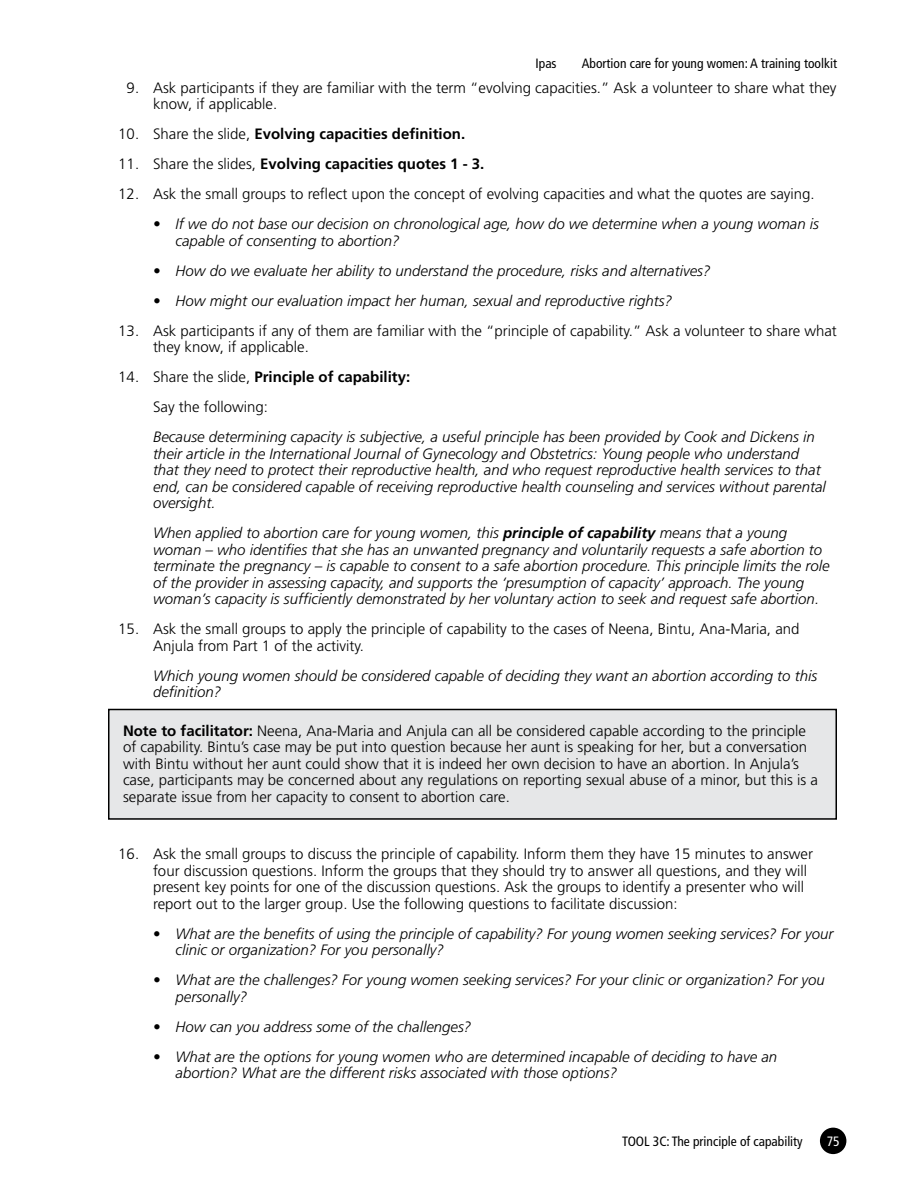
<style>
.page{position:relative;width:918px;height:1188px;background:#fff}
.page>*{position:absolute;margin:0;border:0;box-sizing:border-box;transform-origin:0 0}
.t1{font:italic 300 15px/16.5px "Frutiger";color:#000}
.t2{font:300 15px/16.5px "Frutiger";color:#000}
.t3{font:700 15px "Frutiger";color:#000}
.t4{font:condensed 13.5px "Frutiger";color:#000}
.t5{font:condensed 13.5px "Frutiger";color:#fff}
.s1{font-weight:300}
.s2{font-weight:700}
.s3{font-style:normal}
</style>
<div class="page">
<div style="left:820px;top:1128px;width:26px;height:26px;background:#000;border-radius:50%"></div>
<div style="left:109px;top:710px;width:727px;height:109px;background:#e6e7e8"></div>
<div style="left:108px;top:709px;width:729px;height:111px;border:2px solid #000"></div>
<p class="t4" style="left:536px;top:55px;width:23px">Ipas</p>
<p class="t4" style="left:582px;top:55px;width:257px">Abortion care for young women: A training toolkit</p>
<p class="t2" style="left:153px;top:79px;width:685px;text-indent:-26px">9. Ask participants if they are familiar with the term “evolving capacities.” Ask a volunteer to share what they know, if applicable.</p>
<p class="t3" style="left:118px;top:125px;width:348px"><span class="s1">10. Share the slide,</span> Evolving capacities definition.</p>
<p class="t3" style="left:118px;top:155px;width:368px"><span class="s1">11. Share the slides,</span> Evolving capacities quotes 1 - 3.</p>
<p class="t2" style="left:118px;top:186px;width:698px">12. Ask the small groups to reflect upon the concept of evolving capacities and what the quotes are saying.</p>
<p class="t1" style="left:176px;top:216px;width:645px;text-indent:-22px">• If we do not base our decision on chronological age, how do we determine when a young woman is capable of consenting to abortion?</p>
<p class="t1" style="left:153px;top:262px;width:559px">• How do we evaluate her ability to understand the procedure, risks and alternatives?</p>
<p class="t1" style="left:153px;top:292px;width:521px">• How might our evaluation impact her human, sexual and reproductive rights?</p>
<p class="t2" style="left:153px;top:322px;width:685px;text-indent:-35px">13. Ask participants if any of them are familiar with the “principle of capability.” Ask a volunteer to share what they know, if applicable.</p>
<p class="t2" style="left:153px;top:362px;width:259px;line-height:30px;text-indent:-35px">14. Share the slide, <span class="s2">Principle of capability:<br></span>Say the following:</p>
<p class="t1" style="left:153px;top:429px;width:674px">Because determining capacity is subjective, a useful principle has been provided by Cook and Dickens in their article in the International Journal of Gynecology and Obstetrics: Young people who understand that they need to protect their reproductive health, and who request reproductive health services to that end, can be considered capable of receiving reproductive health counseling and services without parental oversight.</p>
<p class="t1" style="left:153px;top:525px;width:678px">When applied to abortion care for young women, this <span class="s2">principle of capability</span> means that a young woman – who identifies that she has an unwanted pregnancy and voluntarily requests a safe abortion to terminate the pregnancy – is capable to consent to a safe abortion procedure. This principle limits the role of the provider in assessing capacity, and supports the ‘presumption of capacity’ approach. The young woman’s capacity is sufficiently demonstrated by her voluntary action to seek and request safe abortion.</p>
<p class="t2" style="left:153px;top:621px;width:648px;text-indent:-35px">15. Ask the small groups to apply the principle of capability to the cases of Neena, Bintu, Ana-Maria, and<br>Anjula from Part 1 of the activity.</p>
<p class="t1" style="left:153px;top:667px;width:666px">Which young women should be considered capable of deciding they want an abortion according to this definition?</p>
<p class="t2" style="left:123px;top:722px;width:697px"><span class="s2">Note to facilitator:</span> Neena, Ana-Maria and Anjula can all be considered capable according to the principle of capability. Bintu’s case may be put into question because her aunt is speaking for her, but a conversation with Bintu without her aunt could show that it is indeed her own decision to have an abortion. In Anjula’s case, participants may be concerned about any regulations on reporting sexual abuse of a minor, but this is a separate issue from her capacity to consent to abortion care.</p>
<p class="t2" style="left:153px;top:846px;width:662px;text-indent:-35px">16. Ask the small groups to discuss the principle of capability. Inform them they have 15 minutes to answer four discussion questions. Inform the groups that they should try to answer all questions, and they will present key points for one of the discussion questions. Ask the groups to identify a presenter who will report out to the larger group. Use the following questions to facilitate discussion:</p>
<p class="t1" style="left:176px;top:925px;width:659px;text-indent:-22px"><span class="s3">•</span> What are the benefits of using the principle of capability? For young women seeking services? For your clinic or organization? For you personally?</p>
<p class="t1" style="left:176px;top:972px;width:651px;text-indent:-22px">• What are the challenges? For young women seeking services? For your clinic or organization? For you personally?</p>
<p class="t1" style="left:153px;top:1018px;width:320px">• How can you address some of the challenges?</p>
<p class="t1" style="left:176px;top:1048px;width:603px;text-indent:-22px">• What are the options for young women who are determined incapable of deciding to have an abortion? What are the different risks associated with those options?</p>
<p class="t4" style="left:622px;top:1133px;width:182px">TOOL 3C: The principle of capability</p>
<p class="t5" style="left:827px;top:1133px;width:14px">75</p>
</div>
